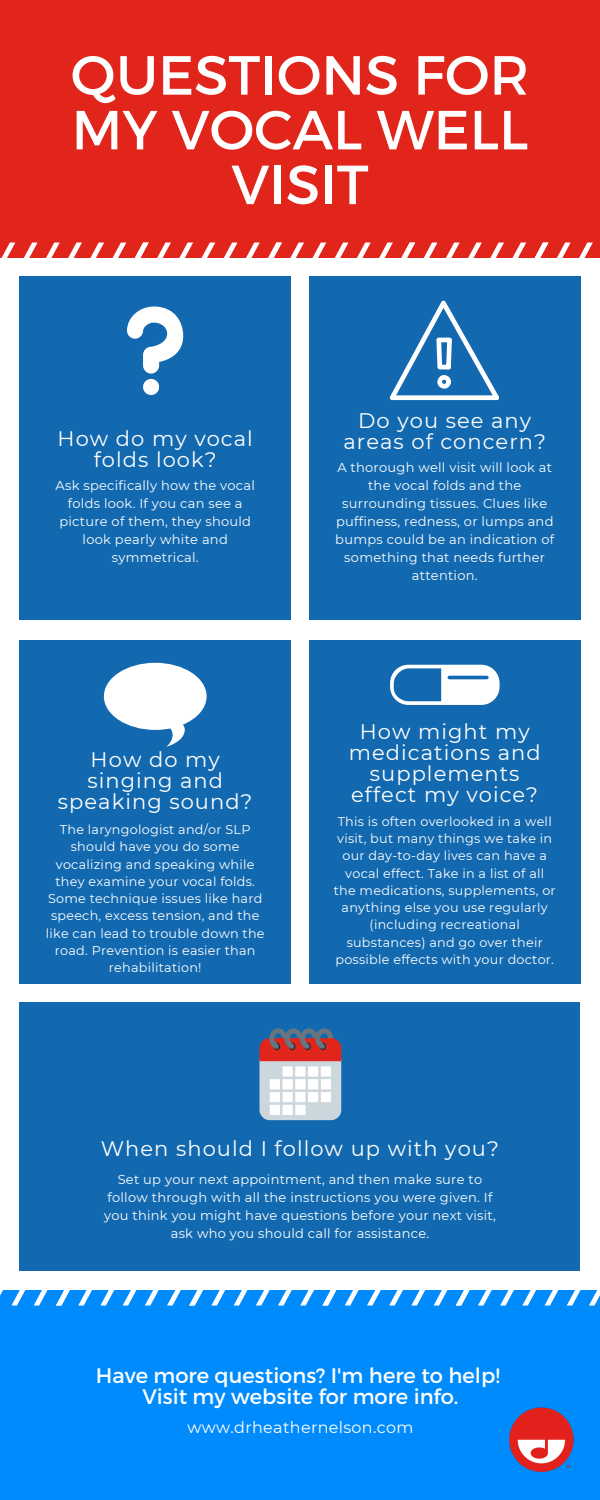
<style>
.page{position:relative;width:600px;height:1500px;background:#fff}
.page>*{position:absolute;margin:0;border:0;box-sizing:border-box;transform-origin:0 0}
.t1{font:55px/54.8px "Montserrat";color:#fff;text-align:center}
.t2{font:21px/21px "Montserrat";letter-spacing:.05em;color:#fff;text-align:center}
.t3{font:21px "Montserrat";color:#fff}
.t4{font:16px "Montserrat";letter-spacing:.02em;color:#fff}
.t5{font:13px/18px "Montserrat";letter-spacing:.02em;color:#fff;text-align:center}
.t6{font:12.8px/17.2px "Montserrat";letter-spacing:.02em;color:#fff;text-align:center}
</style>
<div class="page">
<div style="left:0;top:1290px;width:600px;height:210px;background:#008bfd"></div>
<div style="left:20px;top:276px;width:271px;height:343px;background:#1269b0"></div>
<div style="left:20px;top:640px;width:271px;height:344px;background:#1269b0"></div>
<div style="left:0;top:0;width:600px;height:257px;background:#e1251b"></div>
<div style="left:309px;top:276px;width:271px;height:343px;background:#1269b0"></div>
<div style="left:309px;top:640px;width:271px;height:344px;background:#1269b0"></div>
<div style="left:20px;top:1002px;width:560px;height:268px;background:#1269b0"></div>
<svg style="left:0;top:243px;width:600px;height:15px"></svg>
<svg style="left:0;top:1290px;width:600px;height:16px"></svg>
<svg style="left:127px;top:307px;width:56px;height:88px"></svg>
<svg style="left:389px;top:300px;width:110px;height:101px"></svg>
<svg style="left:104px;top:663px;width:103px;height:84px"></svg>
<svg style="left:390px;top:665px;width:110px;height:40px"></svg>
<svg style="left:260px;top:1028px;width:81px;height:92px;background:#c5aab0"></svg>
<img style="left:509px;top:1407px;width:65px;height:65px">
<p class="t1" style="left:71px;top:45px;width:460px">QUESTIONS FOR<br>MY VOCAL WELL<br>VISIT</p>
<p class="t2" style="left:58px;top:428px;width:197px">How do my vocal folds look?</p>
<p class="t5" style="left:56px;top:477px;width:201px">Ask specifically how the vocal folds look. If you can see a picture of them, they should look pearly white and symmetrical.</p>
<p class="t2" style="left:58px;top:749px;width:196px">How do my singing and speaking sound?</p>
<p class="t6" style="left:46px;top:821px;width:220px">The laryngologist and/or SLP should have you do some vocalizing and speaking while they examine your vocal folds.<br>Some technique issues like hard speech, excess tension, and the like can lead to trouble down the road. Prevention is easier than rehabilitation!</p>
<p class="t2" style="left:343px;top:410px;width:204px">Do you see any areas of concern?</p>
<p class="t5" style="left:335px;top:459px;width:220px">A thorough well visit will look at the vocal folds and the surrounding tissues. Clues like puffiness, redness, or lumps and bumps could be an indication of something that needs further attention.</p>
<p class="t2" style="left:349px;top:721px;width:193px">How might my medications and</p>
<p class="t2" style="left:351px;top:763px;width:188px">supplements effect my voice?</p>
<p class="t6" style="left:334px;top:813px;width:223px">This is often overlooked in a well visit, but many things we take in our day-to-day lives can have a vocal effect. Take in a list of all the medications, supplements, or anything else you use regularly (including recreational substances) and go over their possible effects with your doctor.</p>
<p class="t2" style="left:101px;top:1138px;width:400px">When should I follow up with you?</p>
<p class="t5" style="left:104px;top:1170px;width:393px">Set up your next appointment, and then make sure to follow through with all the instructions you were given. If you think you might have questions before your next visit, ask who you should call for assistance.</p>
<p class="t3" style="left:96px;top:1361px;width:406px">Have more questions? I'm here to help!</p>
<p class="t3" style="left:142px;top:1382px;width:318px">Visit my website for more info.</p>
<p class="t4" style="left:187px;top:1418px;width:228px">www.drheathernelson.com</p>
</div>
